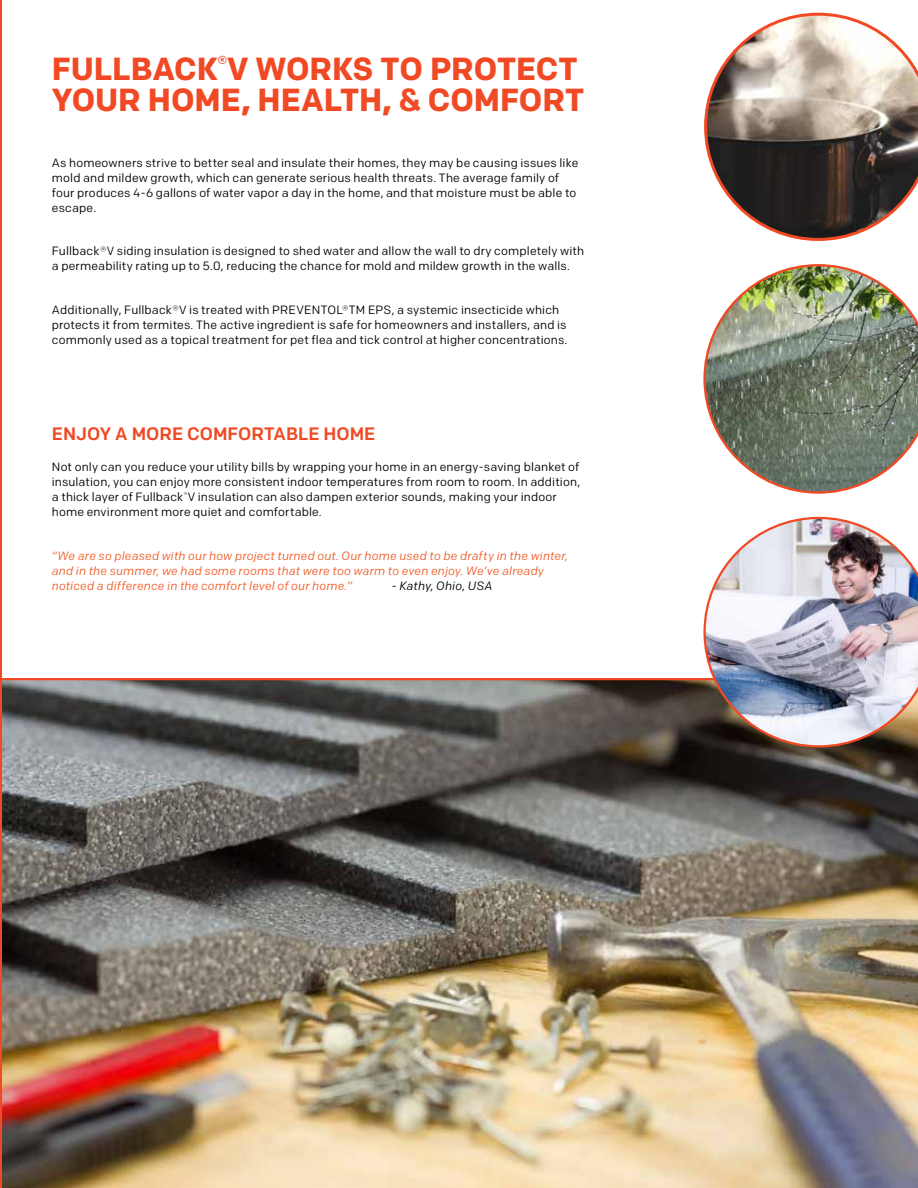
<style>
.page{position:relative;width:918px;height:1188px;background:#fff}
.page>*{position:absolute;margin:0;border:0;box-sizing:border-box;transform-origin:0 0}
.t1{font:700 31.95px/30.8px "Colfax";letter-spacing:-.005em;color:#f04923}
.t2{font:500 18px "Colfax";color:#f04923}
.t3{font:12px/15px "Colfax";letter-spacing:.015em;color:#000}
.t4{font:italic 12px/15px "Colfax";letter-spacing:.015em;color:#f05b26}
.t5{font:italic 12px "Colfax";letter-spacing:.01em;color:#000}
</style>
<div class="page">
<hr style="left:0;top:0;width:2px;height:1188px;background:#f04923">
<img style="left:2px;top:680px;width:916px;height:508px">
<svg style="left:704px;top:13px;width:214px;height:228px"></svg>
<hr style="left:0;top:678px;width:918px;height:2px;background:#f04923">
<img style="left:703px;top:264px;width:215px;height:230px">
<img style="left:703px;top:517px;width:215px;height:231px">
<h1 class="t1" style="left:52px;top:53px;width:534px">FULLBACK<sup>®</sup>V WORKS TO PROTECT<br>YOUR HOME, HEALTH, &amp; COMFORT</h1>
<p class="t3" style="left:52px;top:155px;width:528px">As homeowners strive to better seal and insulate their homes, they may be causing issues like mold and mildew growth, which can generate serious health threats. The average family of four produces 4-6 gallons of water vapor a day in the home, and that moisture must be able to escape.</p>
<p class="t3" style="left:52px;top:243px;width:534px">Fullback®V siding insulation is designed to shed water and allow the wall to dry completely with a permeability rating up to 5.0, reducing the chance for mold and mildew growth in the walls.</p>
<p class="t3" style="left:52px;top:302px;width:517px">Additionally, Fullback®V is treated with PREVENTOL®TM EPS, a systemic insecticide which protects it from termites. The active ingredient is safe for homeowners and installers, and is commonly used as a topical treatment for pet flea and tick control at higher concentrations.</p>
<h2 class="t2" style="left:52px;top:423px;width:325px">ENJOY A MORE COMFORTABLE HOME</h2>
<p class="t3" style="left:52px;top:459px;width:530px">Not only can you reduce your utility bills by wrapping your home in an energy-saving blanket of insulation, you can enjoy more consistent indoor temperatures from room to room. In addition, a thick layer of Fullback<sup>®</sup>V insulation can also dampen exterior sounds, making your indoor home environment more quiet and comfortable.</p>
<p class="t4" style="left:52px;top:548px;width:518px">“We are so pleased with our how project turned out. Our home used to be drafty in the winter, and in the summer, we had some rooms that were too warm to even enjoy. We’ve already noticed a difference in the comfort level of our home.”</p>
<p class="t5" style="left:392px;top:578px;width:102px">- Kathy, Ohio, USA</p>
</div>
